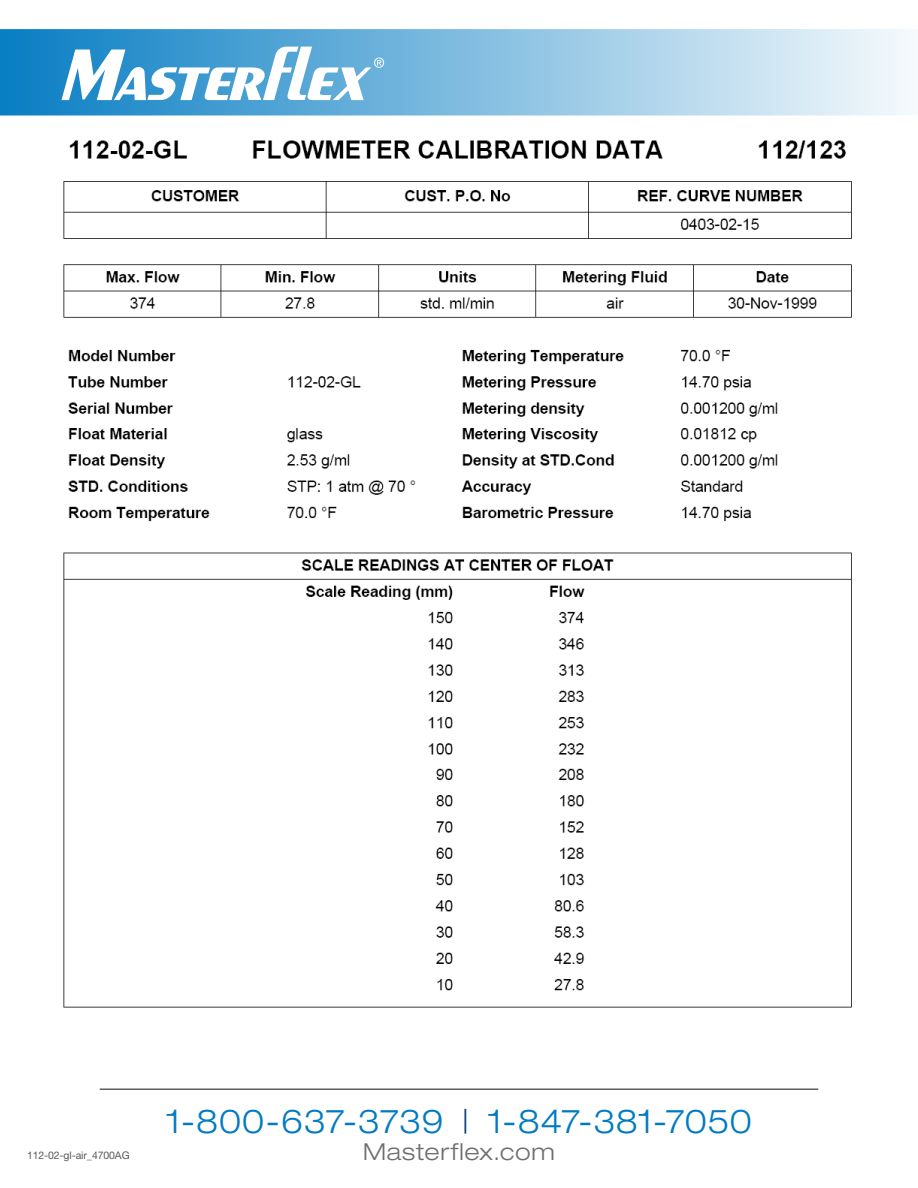
<style>
.page{position:relative;width:918px;height:1188px;background:#fff}
.page>*{position:absolute;margin:0;border:0;box-sizing:border-box;transform-origin:0 0}
.t1{font:300 expanded 33px "Helvetica Neue";letter-spacing:.01em;color:#007ac2}
.t2{font:300 expanded 23.4px "Helvetica Neue";letter-spacing:.035em;color:#6d6e71}
.t3{font:10.5px "Helvetica Neue";letter-spacing:-.01em;color:#58595b}
.s1{color:#003b75}
</style>
<div class="page">
<img style="left:63px;top:140px;width:789px;height:868px">
<svg style="left:0;top:29px;width:911px;height:87px;background:#8fc4e3"></svg>
<svg style="left:61px;top:47px;width:323px;height:53px"></svg>
<hr style="left:100px;top:1088px;width:718px;height:2px;background:#5f6062">
<p class="t1" style="left:166px;top:1102px;width:587px">1-800-637-3739 <span class="s1">|</span> 1-847-381-7050</p>
<p class="t3" style="left:27px;top:1149px;width:104px">112-02-gl-air_4700AG</p>
<p class="t2" style="left:363px;top:1137px;width:193px">Masterflex.com</p>
</div>
